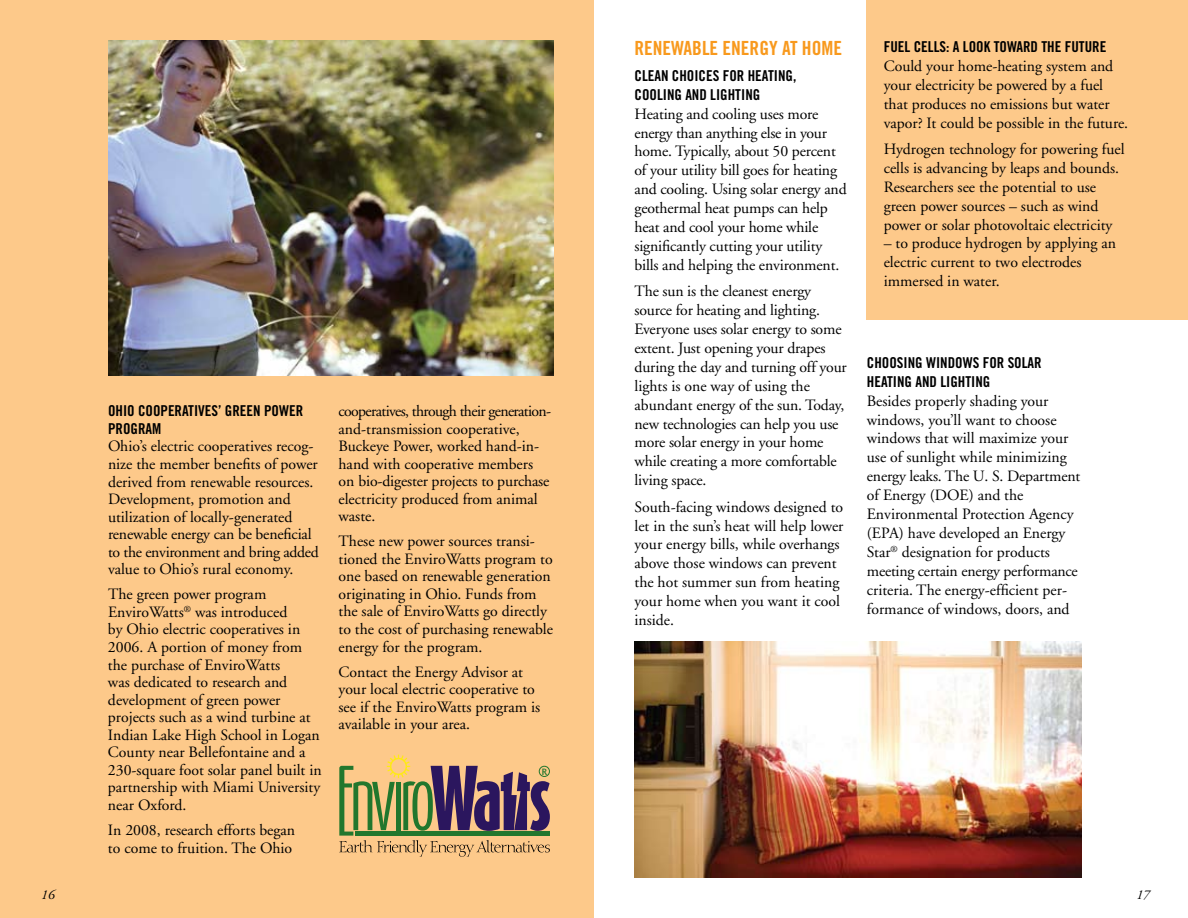
<style>
.page{position:relative;width:1188px;height:918px;background:#fff}
.page>*{position:absolute;margin:0;border:0;box-sizing:border-box;transform-origin:0 0}
.t1{font:19.5px "Trade Gothic Bold Cond Twenty";color:#f8991d}
.t2{font:15.75px/18.9px "Adobe Garamond";color:#000}
.t3{font:15px/18.9px "Trade Gothic Bold Cond Twenty";color:#000}
.t4{font:italic 13.5px "Adobe Garamond";color:#000}
.t5{font:9.45px "Charlotte Sans Medium Plain";color:#22772d}
</style>
<div class="page">
<div style="left:0;top:0;width:594px;height:918px;background:#fdc98a"></div>
<img style="left:634px;top:641px;width:447px;height:237px">
<div style="left:866px;top:0;width:322px;height:319px;background:#fdc98a"></div>
<svg style="left:339px;top:755px;width:211px;height:102px"></svg>
<div style="left:539px;top:766px;width:11px;height:11px;border:1px solid #22772d;border-radius:50%"></div>
<img style="left:108px;top:40px;width:446px;height:336px">
<p class="t4" style="left:41px;top:888px;width:15px">16</p>
<p class="t3" style="left:108px;top:401px;width:197px;line-height:18px">OHIO COOPERATIVES’ GREEN POWER<br>PROGRAM</p>
<p class="t2" style="left:108px;top:438px;width:212px;line-height:17.5px">Ohio’s electric cooperatives recog&shy;nize the member benefits of power derived from renewable resources.<br>Development, promotion and utilization of locally-generated renewable energy can be beneficial to the environment and bring added value to Ohio’s rural economy.</p>
<p class="t2" style="left:108px;top:586px;width:215px;line-height:17.5px">The green power program<br>EnviroWatts<sup>®</sup> was introduced<br>by Ohio electric cooperatives in<br>2006. A portion of money from the purchase of EnviroWatts<br>was dedicated to research and development of green power projects such as a wind turbine at<br>Indian Lake High School in Logan<br>County near Bellefontaine and a<br>230-square foot solar panel built in partnership with Miami University near Oxford.</p>
<p class="t2" style="left:108px;top:822px;width:189px;line-height:17.5px">In 2008, research efforts began to come to fruition. The Ohio</p>
<p class="t2" style="left:339px;top:403px;width:214px;line-height:17.5px">cooperatives, through their generation&shy;and-transmission cooperative,<br>Buckeye Power, worked hand-in&shy;hand with cooperative members on bio-digester projects to purchase electricity produced from animal waste.</p>
<p class="t2" style="left:339px;top:533px;width:216px;line-height:17.5px">These new power sources transi&shy;tioned the EnviroWatts program to one based on renewable generation originating in Ohio. Funds from the sale of EnviroWatts go directly to the cost of purchasing renewable energy for the program.</p>
<p class="t2" style="left:339px;top:663px;width:203px;line-height:17.5px">Contact the Energy Advisor at your local electric cooperative to see if the EnviroWatts program is available in your area.</p>
<p class="t5" style="left:542px;top:765px;width:7px">R</p>
<p class="t1" style="left:634px;top:37px;width:209px">RENEWABLE ENERGY AT HOME</p>
<p class="t3" style="left:634px;top:66px;width:163px">CLEAN CHOICES FOR HEATING,<br>COOLING AND LIGHTING</p>
<p class="t2" style="left:634px;top:105px;width:214px">Heating and cooling uses more energy than anything else in your home. Typically, about 50 percent of your utility bill goes for heating and cooling. Using solar energy and geothermal heat pumps can help heat and cool your home while significantly cutting your utility bills and helping the environment.</p>
<p class="t2" style="left:634px;top:282px;width:214px">The sun is the cleanest energy source for heating and lighting.<br>Everyone uses solar energy to some extent. Just opening your drapes during the day and turning off your lights is one way of using the abundant energy of the sun. Today, new technologies can help you use more solar energy in your home while creating a more comfortable living space.</p>
<p class="t2" style="left:634px;top:498px;width:210px">South-facing windows designed to let in the sun’s heat will help lower your energy bills, while overhangs above those windows can prevent the hot summer sun from heating your home when you want it cool inside.</p>
<p class="t3" style="left:884px;top:37px;width:224px">FUEL CELLS: A LOOK TOWARD THE FUTURE</p>
<p class="t2" style="left:884px;top:57px;width:246px">Could your home-heating system and your electricity be powered by a fuel that produces no emissions but water vapor? It could be possible in the future.</p>
<p class="t2" style="left:884px;top:140px;width:242px">Hydrogen technology for powering fuel cells is advancing by leaps and bounds.<br>Researchers see the potential to use green power sources – such as wind power or solar photovoltaic electricity</p>
<p class="t2" style="left:884px;top:234px;width:234px">– to produce hydrogen by applying an electric current to two electrodes immersed in water.</p>
<p class="t3" style="left:867px;top:353px;width:176px">CHOOSING WINDOWS FOR SOLAR<br>HEATING AND LIGHTING</p>
<p class="t2" style="left:867px;top:392px;width:215px">Besides properly shading your windows, you’ll want to choose windows that will maximize your use of sunlight while minimizing energy leaks. The U. S. Department of Energy (DOE) and the<br>Environmental Protection Agency (EPA) have developed an Energy<br>Star<sup>®</sup> designation for products meeting certain energy performance criteria. The energy-efficient per&shy;formance of windows, doors, and</p>
<p class="t4" style="left:1136px;top:888px;width:15px">17</p>
</div>
